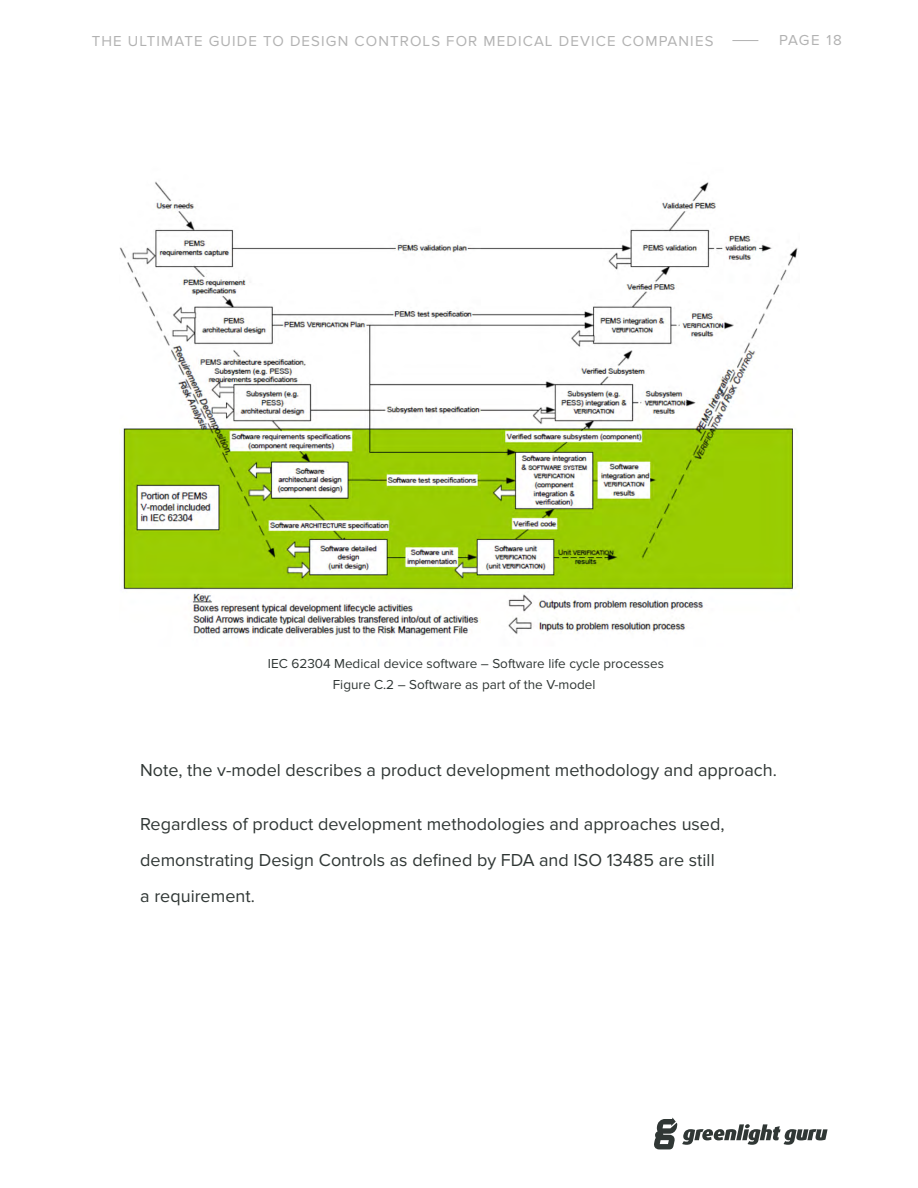
<style>
.page{position:relative;width:918px;height:1188px;background:#fff}
.page>*{position:absolute;margin:0;border:0;box-sizing:border-box;transform-origin:0 0}
.t1{font:18px/36px "Proxima Nova";color:#303735}
.t2{font:15px "Proxima Nova";letter-spacing:.075em;color:#b2b2b2}
.t3{font:13.5px/21px "Proxima Nova";color:#303735;text-align:center}
</style>
<div class="page">
<svg style="left:654px;top:1118px;width:174px;height:31px"></svg>
<img style="left:119px;top:181px;width:679px;height:455px">
<svg style="left:732px;top:40px;width:26px;height:1px"></svg>
<p class="t2" style="left:92px;top:33px;width:623px">THE ULTIMATE GUIDE TO DESIGN CONTROLS FOR MEDICAL DEVICE COMPANIES</p>
<p class="t2" style="left:779px;top:31px;width:64px">PAGE 18</p>
<p class="t3" style="left:268px;top:654px;width:398px">IEC 62304 Medical device software – Software life cycle processes<br>Figure C.2 – Software as part of the V-model</p>
<p class="t1" style="left:140px;top:753px;width:638px">Note, the v-model describes a product development methodology and approach.</p>
<p class="t1" style="left:140px;top:807px;width:586px">Regardless of product development methodologies and approaches used, demonstrating Design Controls as defined by FDA and ISO 13485 are still a requirement.</p>
</div>
